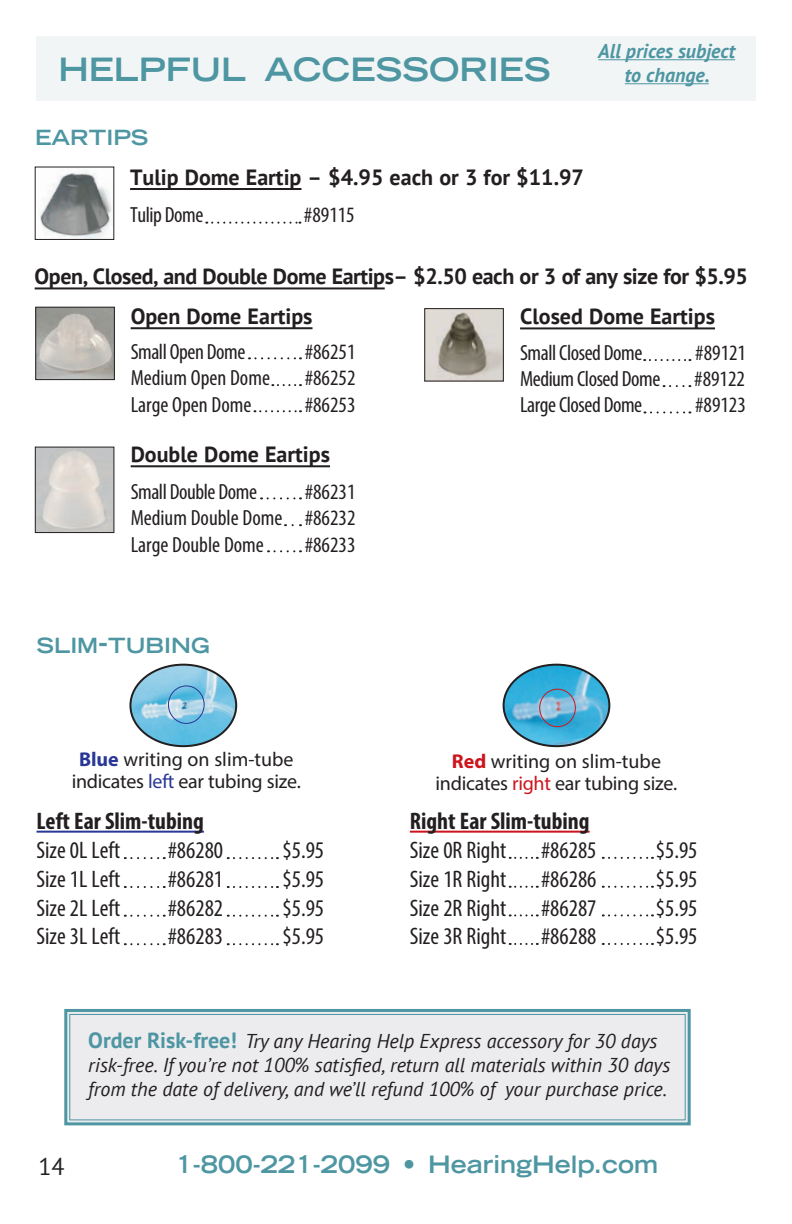
<style>
.page{position:relative;width:792px;height:1224px;background:#fff}
.page>*{position:absolute;margin:0;border:0;box-sizing:border-box;transform-origin:0 0}
.t1{font:700 expanded 32.2px "Trade Gothic LT Std";color:#4d96a2}
.t2{font:condensed 24px "Myriad Pro";color:#231f20}
.t3{font:700 condensed 24px "Myriad Pro";color:#231f20}
.t4{font:700 expanded 24px "Trade Gothic LT Std";color:#4d96a2}
.t5{font:24px "PT Sans";color:#231f20}
.t6{font:condensed 22px/26.4px "Myriad Pro";color:#231f20;text-align:justify}
.t7{font:700 22px "PT Sans";color:#231f20}
.t8{font:condensed 22px "Myriad Pro";letter-spacing:-.02em;color:#231f20}
.t9{font:700 22px "PT Sans";letter-spacing:-.02em;color:#231f20}
.t10{font:700 expanded 21px "Trade Gothic LT Std";color:#4d96a2}
.t11{font:italic 20px/24px "PT Sans";color:#231f20}
.t12{font:20px/22px "Myriad Pro";letter-spacing:-.015em;color:#231f20;text-align:center}
.t13{font:italic 700 20px/24px "PT Sans";color:#4d96a2;text-align:center}
.s1{font-size:30px}
.s2{font-weight:700;color:#293795}
.s3{color:#293795}
.s4{font-weight:700;color:#cd151d}
.s5{color:#cd151d}
.s6{font-weight:700;font-style:normal;font-size:22px;color:#4d96a2}
</style>
<div class="page">
<div style="left:36px;top:36px;width:720px;height:64px;background:#f1f5f6"></div>
<hr style="left:598px;top:59px;width:137px;height:1px;background:#4d96a2">
<hr style="left:625px;top:83px;width:84px;height:1px;background:#4d96a2">
<hr style="left:410px;top:831px;width:180px;height:2px;background:#cd151d">
<hr style="left:37px;top:831px;width:167px;height:2px;background:#293795">
<svg style="left:125px;top:857px;width:40px;height:2px"></svg>
<svg style="left:125px;top:886px;width:40px;height:2px"></svg>
<svg style="left:125px;top:915px;width:40px;height:2px"></svg>
<img style="left:132px;top:665px;width:104px;height:81px">
<div style="left:129px;top:664px;width:108px;height:83px;border:2px solid #231f20;border-radius:50%"></div>
<div style="left:168px;top:685px;width:37px;height:39px;border:1px solid #293795;border-radius:50%"></div>
<img style="left:504px;top:665px;width:105px;height:81px">
<div style="left:503px;top:664px;width:107px;height:83px;border:2px solid #231f20;border-radius:50%"></div>
<div style="left:539px;top:689px;width:37px;height:38px;border:1px solid #cd151d;border-radius:50%"></div>
<svg style="left:125px;top:943px;width:40px;height:2px"></svg>
<svg style="left:228px;top:857px;width:50px;height:2px"></svg>
<svg style="left:228px;top:886px;width:50px;height:2px"></svg>
<svg style="left:228px;top:915px;width:50px;height:2px"></svg>
<svg style="left:228px;top:943px;width:50px;height:2px"></svg>
<svg style="left:510px;top:857px;width:28px;height:2px"></svg>
<svg style="left:510px;top:886px;width:28px;height:2px"></svg>
<svg style="left:510px;top:914px;width:28px;height:2px"></svg>
<svg style="left:510px;top:943px;width:28px;height:2px"></svg>
<svg style="left:603px;top:857px;width:50px;height:2px"></svg>
<svg style="left:603px;top:886px;width:50px;height:2px"></svg>
<svg style="left:603px;top:914px;width:50px;height:2px"></svg>
<svg style="left:603px;top:943px;width:50px;height:2px"></svg>
<hr style="left:131px;top:327px;width:182px;height:2px;background:#231f20">
<svg style="left:249px;top:357px;width:52px;height:2px"></svg>
<svg style="left:272px;top:384px;width:29px;height:2px"></svg>
<svg style="left:254px;top:410px;width:47px;height:2px"></svg>
<img style="left:426px;top:310px;width:76px;height:70px">
<div style="left:424px;top:308px;width:80px;height:74px;border:1px solid #231f20"></div>
<img style="left:37px;top:309px;width:76px;height:69px">
<div style="left:35px;top:307px;width:80px;height:73px;border:1px solid #231f20"></div>
<img style="left:37px;top:449px;width:75px;height:82px">
<div style="left:35px;top:447px;width:79px;height:86px;border:1px solid #231f20"></div>
<hr style="left:131px;top:465px;width:199px;height:2px;background:#231f20">
<svg style="left:268px;top:497px;width:33px;height:2px"></svg>
<svg style="left:268px;top:550px;width:33px;height:2px"></svg>
<hr style="left:520px;top:327px;width:195px;height:2px;background:#231f20">
<svg style="left:644px;top:359px;width:46px;height:2px"></svg>
<img style="left:39px;top:170px;width:73px;height:68px">
<hr style="left:130px;top:188px;width:171px;height:2px;background:#231f20">
<svg style="left:206px;top:222px;width:94px;height:2px"></svg>
<svg style="left:664px;top:385px;width:26px;height:2px"></svg>
<svg style="left:645px;top:411px;width:45px;height:2px"></svg>
<hr style="left:35px;top:287px;width:350px;height:2px;background:#231f20">
<svg style="left:64px;top:1009px;width:627px;height:117px;background:#e1e6e9"></svg>
<div style="left:69px;top:1014px;width:617px;height:106px;border:1px solid #4d96a2"></div>
<h1 class="t1" style="left:58px;top:48px;width:494px">HELPFUL ACCESSORIES</h1>
<p class="t13" style="left:598px;top:39px;width:138px">All prices subject to change.</p>
<p class="t10" style="left:35px;top:123px;width:115px">EARTIPS</p>
<p class="t7" style="left:130px;top:163px;width:455px">Tulip Dome Eartip – $4.95 each or 3 for $11.97</p>
<p class="t8" style="left:130px;top:202px;width:75px">Tulip Dome</p>
<p class="t6" style="left:304px;top:201px;width:52px">#89115</p>
<p class="t9" style="left:35px;top:262px;width:715px">Open, Closed, and Double Dome Eartips– $2.50 each or 3 of any size for $5.95</p>
<p class="t7" style="left:131px;top:302px;width:183px">Open Dome Eartips</p>
<p class="t8" style="left:131px;top:338px;width:116px">Small Open Dome</p>
<p class="t6" style="left:305px;top:338px;width:52px">#86251</p>
<p class="t6" style="left:131px;top:364px;width:141px">Medium Open Dome</p>
<p class="t6" style="left:305px;top:364px;width:52px">#86252</p>
<p class="t6" style="left:131px;top:391px;width:122px">Large Open Dome</p>
<p class="t6" style="left:305px;top:391px;width:52px">#86253</p>
<p class="t7" style="left:131px;top:440px;width:201px">Double Dome Eartips</p>
<p class="t8" style="left:131px;top:478px;width:128px">Small Double Dome</p>
<p class="t6" style="left:131px;top:478px;width:226px;text-indent:174px">#86231<br>Medium Double Dome #86232<br>Large Double Dome</p>
<p class="t6" style="left:305px;top:531px;width:52px">#86233</p>
<p class="t10" style="left:37px;top:631px;width:175px">SLIM<span class="s1">-</span>TUBING</p>
<p class="t7" style="left:520px;top:302px;width:196px">Closed Dome Eartips</p>
<p class="t8" style="left:520px;top:339px;width:124px">Small Closed Dome</p>
<p class="t6" style="left:695px;top:339px;width:52px">#89121</p>
<p class="t8" style="left:520px;top:365px;width:142px">Medium Closed Dome</p>
<p class="t6" style="left:694px;top:365px;width:52px">#89122</p>
<p class="t8" style="left:520px;top:392px;width:124px">Large Closed Dome</p>
<p class="t6" style="left:695px;top:392px;width:52px">#89123</p>
<p class="t12" style="left:72px;top:748px;width:231px"><span class="s2">Blue</span> writing on slim-tube indicates <span class="s3">left</span> ear tubing size.</p>
<p class="t12" style="left:436px;top:750px;width:243px"><span class="s4">Red</span> writing on slim-tube indicates <span class="s5">right</span> ear tubing size.</p>
<p class="t3" style="left:37px;top:806px;width:169px">Left Ear Slim-tubing</p>
<p class="t2" style="left:37px;top:836px;width:85px">Size 0L Left</p>
<p class="t2" style="left:168px;top:836px;width:57px">#86280</p>
<p class="t2" style="left:283px;top:836px;width:43px">$5.95</p>
<p class="t2" style="left:37px;top:864px;width:85px">Size 1L Left</p>
<p class="t2" style="left:168px;top:864px;width:57px">#86281</p>
<p class="t2" style="left:283px;top:864px;width:43px">$5.95</p>
<p class="t2" style="left:37px;top:893px;width:85px">Size 2L Left</p>
<p class="t2" style="left:168px;top:893px;width:57px">#86282</p>
<p class="t2" style="left:283px;top:893px;width:43px">$5.95</p>
<p class="t2" style="left:37px;top:922px;width:85px">Size 3L Left</p>
<p class="t2" style="left:168px;top:922px;width:57px">#86283</p>
<p class="t2" style="left:283px;top:922px;width:43px">$5.95</p>
<p class="t3" style="left:410px;top:806px;width:181px">Right Ear Slim-tubing</p>
<p class="t2" style="left:410px;top:836px;width:98px">Size 0R Right</p>
<p class="t2" style="left:541px;top:836px;width:57px">#86285</p>
<p class="t2" style="left:656px;top:836px;width:43px">$5.95</p>
<p class="t2" style="left:410px;top:864px;width:98px">Size 1R Right</p>
<p class="t2" style="left:541px;top:864px;width:57px">#86286</p>
<p class="t2" style="left:656px;top:864px;width:43px">$5.95</p>
<p class="t2" style="left:410px;top:893px;width:98px">Size 2R Right</p>
<p class="t2" style="left:541px;top:893px;width:57px">#86287</p>
<p class="t2" style="left:656px;top:893px;width:43px">$5.95</p>
<p class="t2" style="left:410px;top:922px;width:98px">Size 3R Right</p>
<p class="t2" style="left:541px;top:922px;width:57px">#86288</p>
<p class="t2" style="left:656px;top:922px;width:43px">$5.95</p>
<p class="t11" style="left:88px;top:1028px;width:584px"><span class="s6">Order Risk-free!</span> Try any Hearing Help Express accessory for 30 days risk-free. If you’re not 100% satisfied, return all materials within 30 days from the date of delivery, and we’ll refund 100% of your purchase price.</p>
<p class="t5" style="left:38px;top:1151px;width:28px">14</p>
<p class="t4" style="left:176px;top:1149px;width:484px">1-800-221-2099 • HearingHelp.com</p>
</div>
